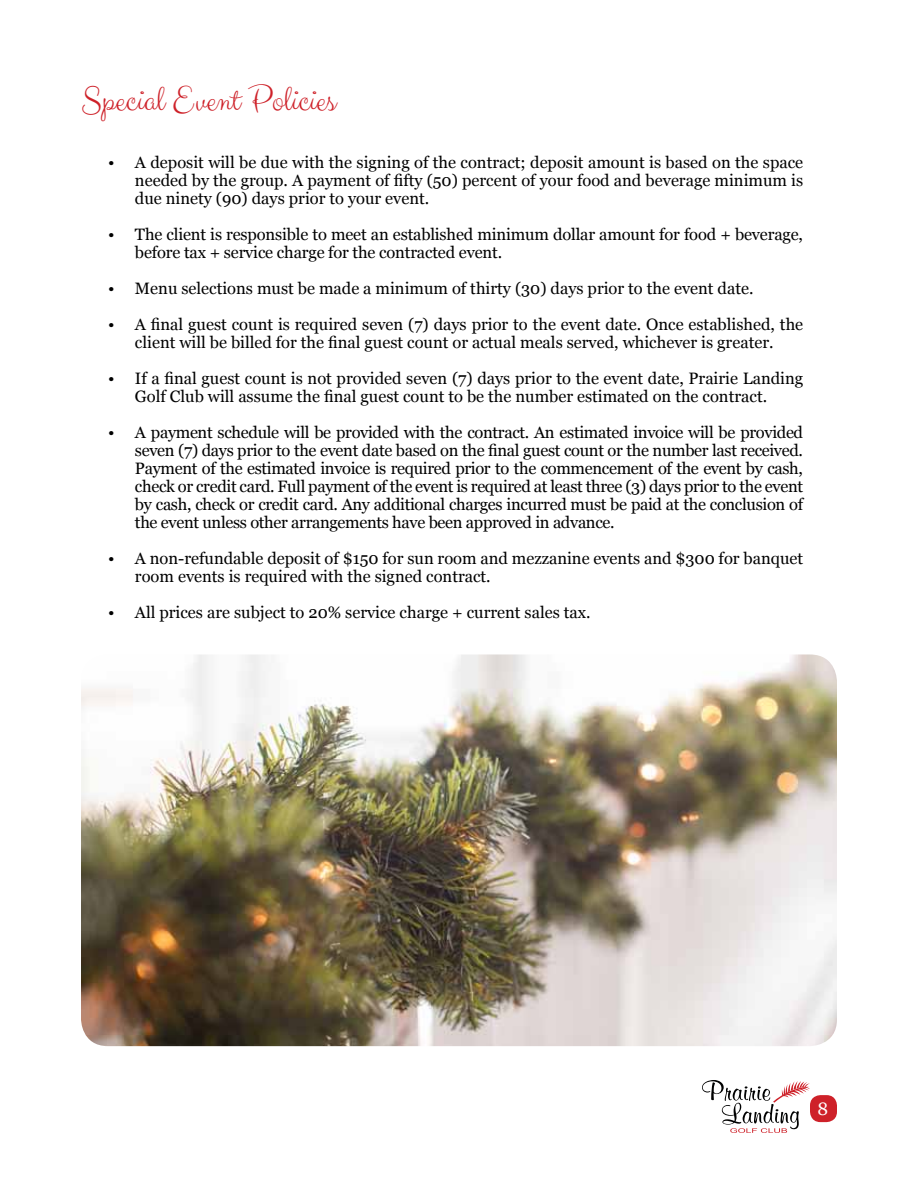
<style>
.page{position:relative;width:918px;height:1188px;background:#fff}
.page>*{position:absolute;margin:0;border:0;box-sizing:border-box;transform-origin:0 0}
.t1{font:36px "Clicker Script";color:#ce2129}
.t2{font:18px "Georgia";color:#fff}
.t3{font:16.5px/18px "Georgia";color:#000;text-align:justify}
</style>
<div class="page">
<div style="left:810px;top:1095px;width:27px;height:27px;background:#ce2129;border-radius:10px"></div>
<svg style="left:702px;top:1080px;width:108px;height:53px"></svg>
<img style="left:81px;top:654px;width:756px;height:392px">
<h1 class="t1" style="left:81px;top:77px;width:256px">Special Event Policies</h1>
<p class="t3" style="left:135px;top:154px;width:670px;text-indent:-27px">• A deposit will be due with the signing of the contract; deposit amount is based on the space needed by the group. A payment of fifty (50) percent of your food and beverage minimum is due ninety (90) days prior to your event.</p>
<p class="t3" style="left:135px;top:226px;width:670px;text-indent:-27px">• The client is responsible to meet an established minimum dollar amount for food + beverage, before tax + service charge for the contracted event.</p>
<p class="t3" style="left:108px;top:280px;width:647px">• Menu selections must be made a minimum of thirty (30) days prior to the event date.</p>
<p class="t3" style="left:108px;top:316px;width:697px;text-align:center">• A final guest count is required seven (7) days prior to the event date. Once established, the client will be billed for the final guest count or actual meals served, whichever is greater.</p>
<p class="t3" style="left:108px;top:370px;width:697px;text-align:center">• If a final guest count is not provided seven (7) days prior to the event date, Prairie Landing<br>Golf Club will assume the final guest count to be the number estimated on the contract.</p>
<p class="t3" style="left:135px;top:424px;width:670px;text-indent:-27px">• A payment schedule will be provided with the contract. An estimated invoice will be provided seven (7) days prior to the event date based on the final guest count or the number last received.<br>Payment of the estimated invoice is required prior to the commencement of the event by cash, check or credit card. Full payment of the event is required at least three (3) days prior to the event by cash, check or credit card. Any additional charges incurred must be paid at the conclusion of the event unless other arrangements have been approved in advance.</p>
<p class="t3" style="left:135px;top:550px;width:670px;text-indent:-27px">• A non-refundable deposit of $150 for sun room and mezzanine events and $300 for banquet room events is required with the signed contract.</p>
<p class="t3" style="left:108px;top:604px;width:484px">• All prices are subject to 20% service charge + current sales tax.</p>
<p class="t2" style="left:817px;top:1098px;width:12px">8</p>
</div>
